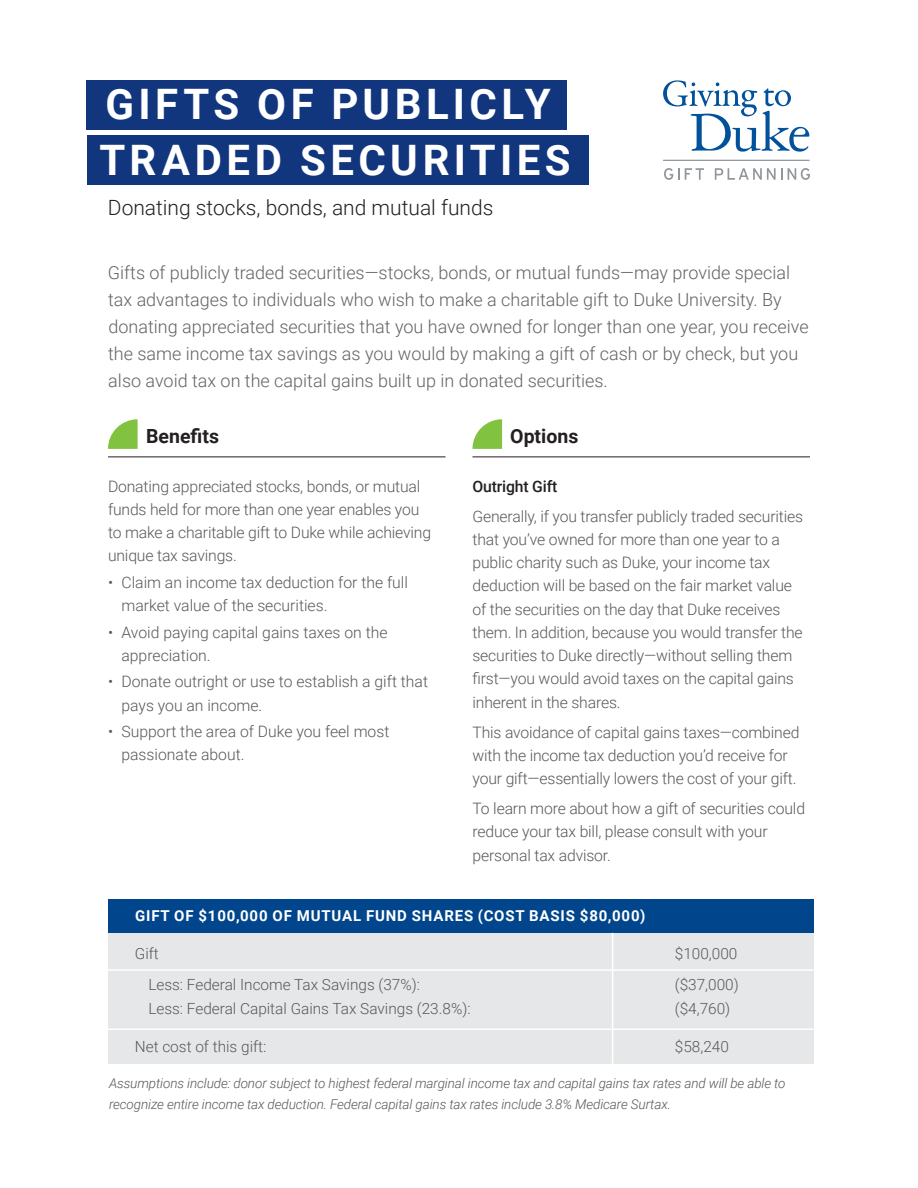
<style>
.page{position:relative;width:918px;height:1188px;background:#fff}
.page>*{position:absolute;margin:0;border:0;box-sizing:border-box;transform-origin:0 0}
.t1{font:700 42px/55.5px "Roboto";letter-spacing:.105em;color:#fff}
.t2{font:300 21px "Roboto";color:#231f20}
.t3{font:700 19.5px "Roboto";color:#231f20}
.t4{font:300 18px/27px "Roboto";color:#636366}
.t5{font:300 15.75px/23.2px "Roboto";letter-spacing:-.01em;color:#57585a}
.t6{font:500 15.75px "Roboto";letter-spacing:-.01em;color:#231f20}
.t7{font:300 15.3px "Roboto";color:#57585a}
.t8{font:700 15px "Roboto";letter-spacing:.055em;color:#fff}
.t9{font:italic 300 13.5px/21px "Roboto";letter-spacing:-.01em;color:#57585a}
</style>
<div class="page">
<div style="left:87px;top:80px;width:480px;height:49px;background:#11367e"></div>
<div style="left:87px;top:136px;width:502px;height:49px;background:#11367e"></div>
<svg style="left:663px;top:80px;width:146px;height:72px"></svg>
<hr style="left:663px;top:160px;width:146px;height:1px;background:#91969d">
<svg style="left:664px;top:168px;width:40px;height:12px"></svg>
<svg style="left:715px;top:168px;width:67px;height:12px"></svg>
<svg style="left:788px;top:168px;width:22px;height:12px"></svg>
<hr style="left:108px;top:457px;width:338px;height:1px;background:#231f20">
<hr style="left:472px;top:457px;width:338px;height:1px;background:#231f20">
<svg style="left:108px;top:419px;width:30px;height:30px"></svg>
<svg style="left:472px;top:419px;width:30px;height:30px"></svg>
<div style="left:108px;top:900px;width:705px;height:164px;background:#e6e7e9"></div>
<div style="left:108px;top:900px;width:705px;height:33px;background:#01468c"></div>
<hr style="left:612px;top:933px;width:1px;height:131px;background:#fff">
<hr style="left:108px;top:969px;width:705px;height:2px;background:#fff">
<hr style="left:108px;top:1029px;width:705px;height:1px;background:#fff">
<h1 class="t1" style="left:99px;top:75px;width:473px">GIFTS OF PUBLICLY<br>TRADED SECURITIES</h1>
<h2 class="t2" style="left:108px;top:193px;width:387px">Donating stocks, bonds, and mutual funds</h2>
<p class="t4" style="left:108px;top:259px;width:702px">Gifts of publicly traded securities—stocks, bonds, or mutual funds—may provide special tax advantages to individuals who wish to make a charitable gift to Duke University. By donating appreciated securities that you have owned for longer than one year, you receive the same income tax savings as you would by making a gift of cash or by check, but you also avoid tax on the capital gains built up in donated securities.</p>
<p class="t3" style="left:146px;top:423px;width:74px">Benefits</p>
<p class="t3" style="left:510px;top:423px;width:70px">Options</p>
<p class="t5" style="left:108px;top:474px;width:325px">Donating appreciated stocks, bonds, or mutual funds held for more than one year enables you to make a charitable gift to Duke while achieving unique tax savings.</p>
<p class="t5" style="left:121px;top:570px;width:288px;text-indent:-13px">• Claim an income tax deduction for the full market value of the securities.</p>
<p class="t5" style="left:121px;top:620px;width:268px;text-indent:-13px">• Avoid paying capital gains taxes on the appreciation.</p>
<p class="t5" style="left:121px;top:670px;width:308px;text-indent:-13px">• Donate outright or use to establish a gift that pays you an income.</p>
<p class="t5" style="left:121px;top:719px;width:269px;text-indent:-13px">• Support the area of Duke you feel most passionate about.</p>
<p class="t6" style="left:473px;top:475px;width:86px">Outright Gift</p>
<p class="t5" style="left:473px;top:504px;width:332px">Generally, if you transfer publicly traded securities that you’ve owned for more than one year to a public charity such as Duke, your income tax deduction will be based on the fair market value of the securities on the day that Duke receives them. In addition, because you would transfer the securities to Duke directly—without selling them first—you would avoid taxes on the capital gains inherent in the shares.</p>
<p class="t5" style="left:473px;top:720px;width:328px">This avoidance of capital gains taxes—combined with the income tax deduction you’d receive for your gift—essentially lowers the cost of your gift.</p>
<p class="t5" style="left:473px;top:796px;width:334px">To learn more about how a gift of securities could reduce your tax bill, please consult with your personal tax advisor.</p>
<p class="t8" style="left:135px;top:905px;width:512px">GIFT OF $100,000 OF MUTUAL FUND SHARES (COST BASIS $80,000)</p>
<p class="t7" style="left:135px;top:943px;width:25px">Gift</p>
<p class="t7" style="left:675px;top:943px;width:64px">$100,000</p>
<p class="t7" style="left:148px;top:974px;width:273px">Less: Federal Income Tax Savings (37%):</p>
<p class="t7" style="left:675px;top:974px;width:65px">($37,000)</p>
<p class="t7" style="left:148px;top:998px;width:324px">Less: Federal Capital Gains Tax Savings (23.8%):</p>
<p class="t7" style="left:675px;top:998px;width:57px">($4,760)</p>
<p class="t7" style="left:135px;top:1035px;width:133px">Net cost of this gift:</p>
<p class="t7" style="left:675px;top:1035px;width:56px">$58,240</p>
<p class="t9" style="left:109px;top:1073px;width:678px">Assumptions include: donor subject to highest federal marginal income tax and capital gains tax rates and will be able to recognize entire income tax deduction. Federal capital gains tax rates include 3.8% Medicare Surtax.</p>
</div>
